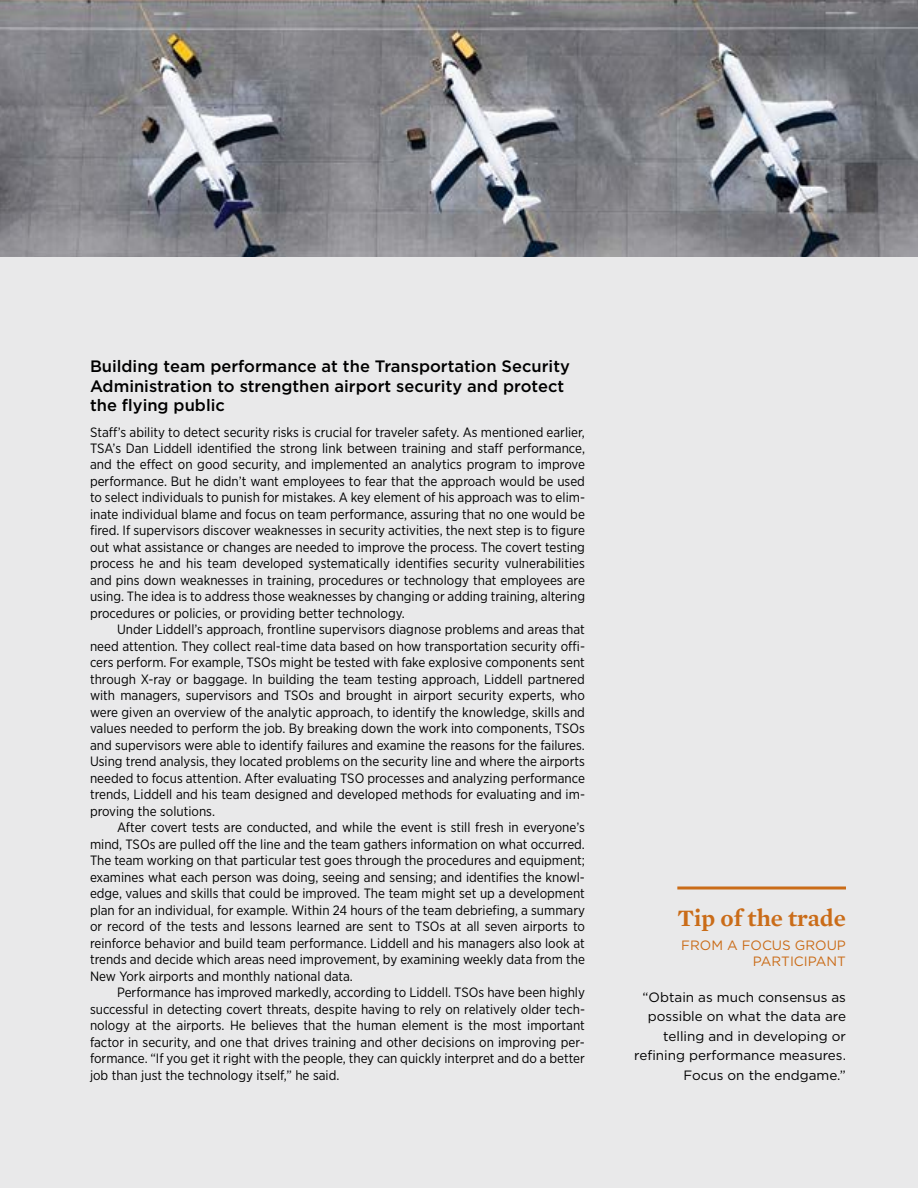
<style>
.page{position:relative;width:918px;height:1188px;background:#e9e9ea}
.page>*{position:absolute;margin:0;border:0;box-sizing:border-box;transform-origin:0 0}
.t1{font:600 24px "Mercury Text G1";color:#ca6c18}
.t2{font:500 16.5px/19.5px "Gotham";color:#000}
.t3{font:13.5px/16.5px "Gotham Narrow";color:#000;text-align:justify}
.t4{font:13.5px/19.5px "Gotham";color:#000;text-align:right}
.t5{font:13.5px/16.5px "Gotham";color:#ca6c18}
</style>
<div class="page">
<svg style="left:677px;top:886px;width:169px;height:4px"></svg>
<img style="left:0;top:0;width:918px;height:256px">
<p class="t2" style="left:90px;top:356px;width:481px">Building team performance at the Transportation Security<br>Administration to strengthen airport security and protect the flying public</p>
<p class="t3" style="left:90px;top:423px;width:497px">Staff’s ability to detect security risks is crucial for traveler safety. As mentioned earlier, TSA’s Dan Liddell identified the strong link between training and staff performance, and the effect on good security, and implemented an analytics program to improve performance. But he didn’t want employees to fear that the approach would be used to select individuals to punish for mistakes. A key element of his approach was to elim&shy;inate individual blame and focus on team performance, assuring that no one would be fired. If supervisors discover weaknesses in security activities, the next step is to figure out what assistance or changes are needed to improve the process. The covert testing process he and his team developed systematically identifies security vulnerabilities and pins down weaknesses in training, procedures or technology that employees are using. The idea is to address those weaknesses by changing or adding training, altering procedures or policies, or providing better technology.</p>
<p class="t3" style="left:90px;top:621px;width:497px;text-indent:27px">Under Liddell’s approach, frontline supervisors diagnose problems and areas that need attention. They collect real-time data based on how transportation security offi&shy;cers perform. For example, TSOs might be tested with fake explosive components sent through X-ray or baggage. In building the team testing approach, Liddell partnered with managers, supervisors and TSOs and brought in airport security experts, who were given an overview of the analytic approach, to identify the knowledge, skills and values needed to perform the job. By breaking down the work into components, TSOs and supervisors were able to identify failures and examine the reasons for the failures.<br>Using trend analysis, they located problems on the security line and where the airports needed to focus attention. After evaluating TSO processes and analyzing performance trends, Liddell and his team designed and developed methods for evaluating and im&shy;proving the solutions.</p>
<p class="t3" style="left:90px;top:819px;width:497px;text-indent:27px">After covert tests are conducted, and while the event is still fresh in everyone’s mind, TSOs are pulled off the line and the team gathers information on what occurred.<br>The team working on that particular test goes through the procedures and equipment; examines what each person was doing, seeing and sensing; and identifies the knowl&shy;edge, values and skills that could be improved. The team might set up a development plan for an individual, for example. Within 24 hours of the team debriefing, a summary or record of the tests and lessons learned are sent to TSOs at all seven airports to reinforce behavior and build team performance. Liddell and his managers also look at trends and decide which areas need improvement, by examining weekly data from the New York airports and monthly national data.</p>
<p class="t3" style="left:90px;top:984px;width:497px;text-indent:27px">Performance has improved markedly, according to Liddell. TSOs have been highly successful in detecting covert threats, despite having to rely on relatively older tech&shy;nology at the airports. He believes that the human element is the most important factor in security, and one that drives training and other decisions on improving per&shy;formance. “If you get it right with the people, they can quickly interpret and do a better job than just the technology itself,” he said.</p>
<h1 class="t1" style="left:677px;top:900px;width:170px">Tip of the trade</h1>
<p class="t5" style="left:681px;top:936px;width:11px">from</p>
<p class="t5" style="left:753px;top:936px;width:95px;text-indent:-26px">a focus group part</p>
<p class="t5" style="left:790px;top:953px;width:54px">icipant</p>
<p class="t4" style="left:634px;top:987px;width:213px">“Obtain as much consensus as possible on what the data are telling and in developing or refining performance measures.<br>Focus on the endgame.”</p>
</div>
